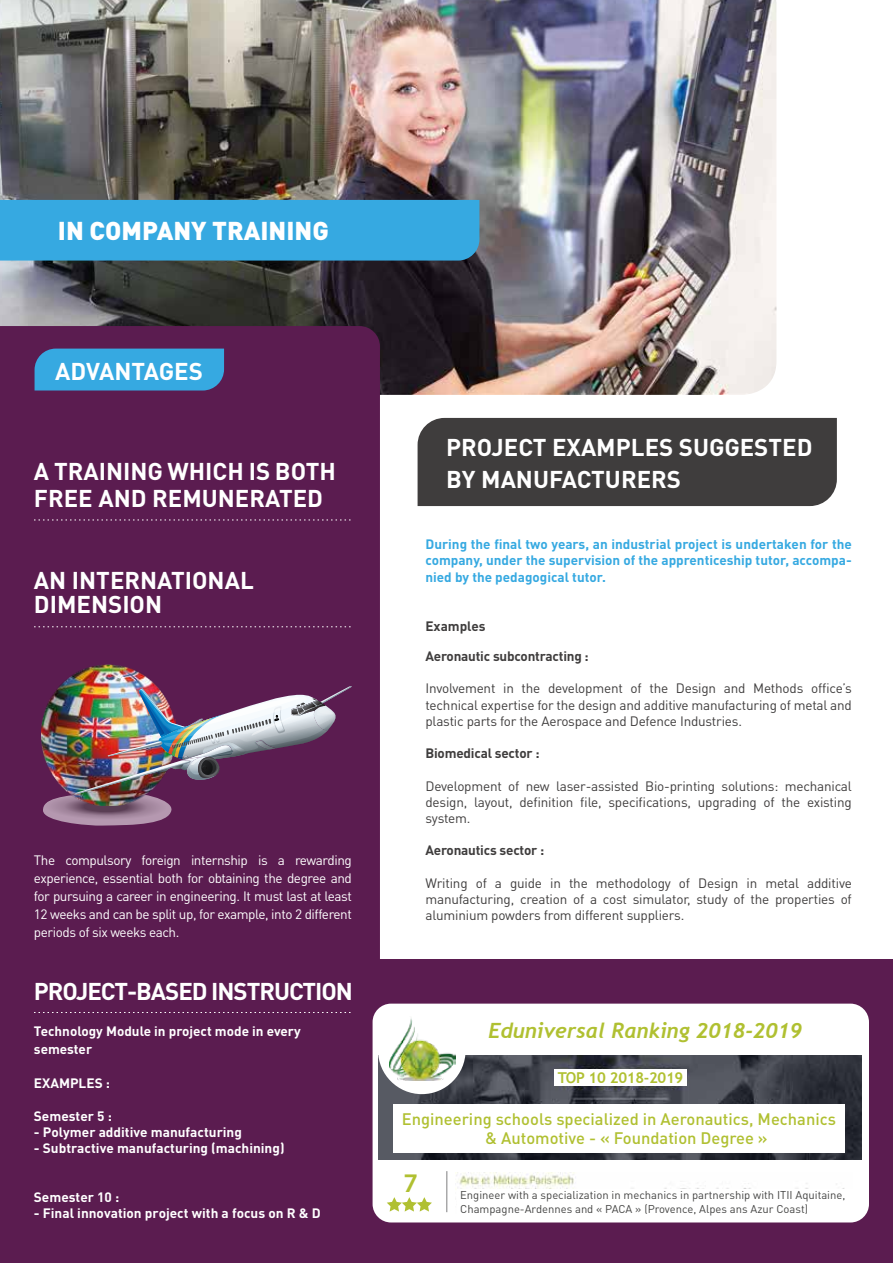
<style>
.page{position:relative;width:893px;height:1263px;background:#fff}
.page>*{position:absolute;margin:0;border:0;box-sizing:border-box;transform-origin:0 0}
.t1{font:600 27px "Myriad Pro";color:#b0c031}
.t2{font:900 25.5px "DIN Pro";color:#fff}
.t3{font:700 24px/27px "DIN Pro";color:#fff}
.t4{font:700 24px "DIN Pro";letter-spacing:-.045em;color:#fff}
.t5{font:italic 700 21px "Trebuchet";color:#b0c031}
.t6{font:500 16.5px/19.2px "DIN Pro";color:#b0c031}
.t7{font:700 15px "Trebuchet MS";letter-spacing:-.02em;color:#b0c031}
.t8{font:13.5px/16.2px "DIN Pro";letter-spacing:-.015em;color:#3f3d3d;text-align:justify}
.t9{font:13.5px/18px "DIN Pro";letter-spacing:-.03em;color:#fff;text-align:justify}
.t10{font:700 13.5px/18px "DIN Pro";color:#fff}
.t11{font:700 13.5px/16.5px "DIN Pro";color:#36a9e1;text-align:justify}
.t12{font:700 13.5px/29.7px "DIN Pro";letter-spacing:-.015em;color:#3f3d3d}
.t13{font:11.25px/13.5px "DIN Pro";color:#444443}
</style>
<div class="page">
<div style="left:351px;top:959px;width:542px;height:304px;background:#5b1c50"></div>
<img style="left:0;top:0;width:776px;height:395px">
<div style="left:0;top:326px;width:380px;height:937px;background:#5b1c50"></div>
<div style="left:0;top:200px;width:479px;height:61px;background:#36a9e1"></div>
<svg style="left:34px;top:520px;width:317px;height:1px"></svg>
<svg style="left:34px;top:1012px;width:317px;height:1px"></svg>
<div style="left:35px;top:349px;width:189px;height:41px;background:#36a9e1"></div>
<svg style="left:34px;top:626px;width:317px;height:1px"></svg>
<div style="left:418px;top:418px;width:419px;height:88px;background:#3f3d3d"></div>
<img style="left:41px;top:664px;width:135px;height:142px">
<img style="left:43px;top:686px;width:309px;height:140px">
<div style="left:373px;top:1004px;width:496px;height:218px;background:#fff;border-radius:18px"></div>
<img style="left:456px;top:1173px;width:389px;height:16px">
<svg style="left:387px;top:1197px;width:45px;height:14px"></svg>
<img style="left:378px;top:1056px;width:483px;height:103px">
<hr style="left:447px;top:1171px;width:1px;height:41px;background:#7f7f80">
<div style="left:378px;top:1007px;width:88px;height:87px;background:#fff;border-radius:50%"></div>
<img style="left:390px;top:1018px;width:66px;height:62px">
<div style="left:393px;top:1104px;width:451px;height:49px;background:#fff"></div>
<div style="left:555px;top:1069px;width:132px;height:16px;background:#fff"></div>
<h2 class="t2" style="left:58px;top:214px;width:273px">IN COMPANY TRAINING</h2>
<h3 class="t3" style="left:55px;top:356px;width:149px">ADVANTAGES</h3>
<h3 class="t3" style="left:34px;top:456px;width:303px">A TRAINING WHICH IS BOTH<br>FREE AND REMUNERATED</h3>
<h3 class="t3" style="left:34px;top:567px;width:221px;line-height:24px">AN INTERNATIONAL<br>DIMENSION</h3>
<p class="t9" style="left:34px;top:851px;width:319px">The compulsory foreign internship is a rewarding experience, essential both for obtaining the degree and for pursuing a career in engineering. It must last at least 12 weeks and can be split up, for example, into 2 different periods of six weeks each.</p>
<h3 class="t4" style="left:34px;top:975px;width:320px">PROJECT-BASED INSTRUCTION</h3>
<p class="t10" style="left:34px;top:1022px;width:268px">Technology Module in project mode in every semester</p>
<p class="t10" style="left:34px;top:1074px;width:78px">EXAMPLES :</p>
<p class="t10" style="left:34px;top:1106px;width:80px">Semester 5 :</p>
<p class="t10" style="left:34px;top:1123px;width:210px">- Polymer additive manufacturing</p>
<p class="t10" style="left:34px;top:1139px;width:252px">- Subtractive manufacturing (machining)</p>
<p class="t10" style="left:34px;top:1187px;width:87px">Semester 10 :</p>
<p class="t10" style="left:34px;top:1204px;width:288px">- Final innovation project with a focus on R &amp; D</p>
<h3 class="t3" style="left:446px;top:431px;width:368px;line-height:31.5px">PROJECT EXAMPLES SUGGESTED<br>BY MANUFACTURERS</h3>
<p class="t11" style="left:425px;top:535px;width:428px">During the final two years, an industrial project is undertaken for the company, under the supervision of the apprenticeship tutor, accompa&shy;nied by the pedagogical tutor.</p>
<p class="t12" style="left:425px;top:611px;width:165px">Examples<br>Aeronautic subcontracting :</p>
<p class="t8" style="left:425px;top:680px;width:428px">Involvement in the development of the Design and Methods office’s technical expertise for the design and additive manufacturing of metal and plastic parts for the Aerospace and Defence Industries.</p>
<p class="t12" style="left:425px;top:738px;width:116px">Biomedical sector :</p>
<p class="t8" style="left:425px;top:777px;width:428px">Development of new laser-assisted Bio-printing solutions: mechanical design, layout, definition file, specifications, upgrading of the existing system.</p>
<p class="t12" style="left:425px;top:835px;width:120px">Aeronautics sector :</p>
<p class="t8" style="left:425px;top:874px;width:428px">Writing of a guide in the methodology of Design in metal additive manufacturing, creation of a cost simulator, study of the properties of aluminium powders from different suppliers.</p>
<h3 class="t5" style="left:488px;top:1017px;width:316px">Eduniversal Ranking 2018-2019</h3>
<p class="t7" style="left:558px;top:1068px;width:127px">TOP 10 2018-2019</p>
<p class="t6" style="left:485px;top:1109px;width:352px;text-indent:-83px">Engineering schools specialized in Aeronautics, Mechanics &amp; Automotive - « Foundation Degree »</p>
<h1 class="t1" style="left:403px;top:1165px;width:16px">7</h1>
<p class="t13" style="left:460px;top:1188px;width:387px">Engineer with a specialization in mechanics in partnership with ITII Aquitaine,<br>Champagne-Ardennes and « PACA » (Provence, Alpes ans Azur Coast)</p>
</div>
